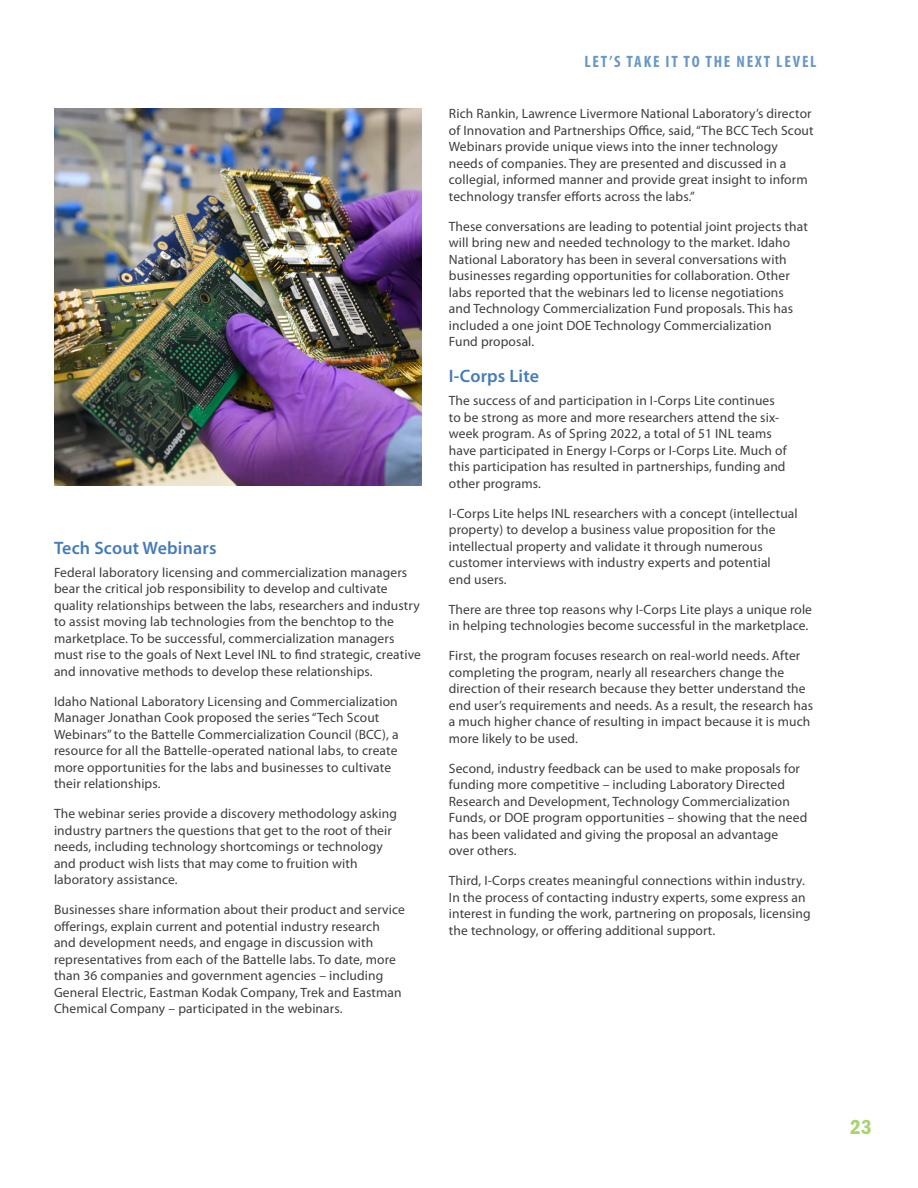
<style>
.page{position:relative;width:918px;height:1188px;background:#fff}
.page>*{position:absolute;margin:0;border:0;box-sizing:border-box;transform-origin:0 0}
.t1{font:21px "ITC Franklin Gothic Std Dm Cd";color:#aad270}
.t2{font:600 18px "Myriad Pro";letter-spacing:.01em;color:#457cb6}
.t3{font:700 condensed 16.5px "Myriad Pro";letter-spacing:.11em;color:#6a97c5}
.Text{font:13.5px/16.5px "Myriad Pro";letter-spacing:.01em;color:#3e3e3f}
</style>
<div class="page">
<img style="left:54px;top:108px;width:368px;height:378px">
<h2 class="t2" style="left:54px;top:536px;width:164px">Tech Scout Webinars</h2>
<p class="Text" style="left:54px;top:564px;width:369px">Federal laboratory licensing and commercialization managers bear the critical job responsibility to develop and cultivate quality relationships between the labs, researchers and industry to assist moving lab technologies from the benchtop to the marketplace. To be successful, commercialization managers must rise to the goals of Next Level INL to find strategic, creative and innovative methods to develop these relationships.</p>
<p class="Text" style="left:54px;top:693px;width:346px">Idaho National Laboratory Licensing and Commercialization Manager Jonathan Cook proposed the series “Tech Scout Webinars” to the Battelle Commercialization Council (BCC), a resource for all the Battelle-operated national labs, to create more opportunities for the labs and businesses to cultivate their relationships.</p>
<p class="Text" style="left:54px;top:806px;width:345px">The webinar series provide a discovery methodology asking industry partners the questions that get to the root of their needs, including technology shortcomings or technology and product wish lists that may come to fruition with laboratory assistance.</p>
<p class="Text" style="left:54px;top:902px;width:353px">Businesses share information about their product and service offerings, explain current and potential industry research and development needs, and engage in discussion with representatives from each of the Battelle labs. To date, more than 36 companies and government agencies – including General Electric, Eastman Kodak Company, Trek and Eastman Chemical Company – participated in the webinars.</p>
<p class="t3" style="left:584px;top:52px;width:234px">LET’S TAKE IT TO THE NEXT LEVEL</p>
<p class="Text" style="left:449px;top:106px;width:366px">Rich Rankin, Lawrence Livermore National Laboratory’s director of Innovation and Partnerships Office, said, “The BCC Tech Scout Webinars provide unique views into the inner technology needs of companies. They are presented and discussed in a collegial, informed manner and provide great insight to inform technology transfer efforts across the labs.”</p>
<p class="Text" style="left:449px;top:218px;width:361px">These conversations are leading to potential joint projects that will bring new and needed technology to the market. Idaho National Laboratory has been in several conversations with businesses regarding opportunities for collaboration. Other labs reported that the webinars led to license negotiations and Technology Commercialization Fund proposals. This has included a one joint DOE Technology Commercialization<br>Fund proposal.</p>
<h2 class="t2" style="left:449px;top:365px;width:92px">I-Corps Lite</h2>
<p class="Text" style="left:449px;top:393px;width:339px">The success of and participation in I-Corps Lite continues to be strong as more and more researchers attend the six&shy;week program. As of Spring 2022, a total of 51 INL teams have participated in Energy I-Corps or I-Corps Lite. Much of this participation has resulted in partnerships, funding and other programs.</p>
<p class="Text" style="left:449px;top:505px;width:350px">I-Corps Lite helps INL researchers with a concept (intellectual property) to develop a business value proposition for the intellectual property and validate it through numerous customer interviews with industry experts and potential<br>end users.</p>
<p class="Text" style="left:449px;top:601px;width:365px">There are three top reasons why I-Corps Lite plays a unique role in helping technologies become successful in the marketplace.</p>
<p class="Text" style="left:449px;top:648px;width:366px">First, the program focuses research on real-world needs. After completing the program, nearly all researchers change the direction of their research because they better understand the end user’s requirements and needs. As a result, the research has a much higher chance of resulting in impact because it is much more likely to be used.</p>
<p class="Text" style="left:449px;top:760px;width:360px">Second, industry feedback can be used to make proposals for funding more competitive – including Laboratory Directed Research and Development, Technology Commercialization Funds, or DOE program opportunities – showing that the need has been validated and giving the proposal an advantage<br>over others.</p>
<p class="Text" style="left:449px;top:873px;width:363px">Third, I-Corps creates meaningful connections within industry.<br>In the process of contacting industry experts, some express an interest in funding the work, partnering on proposals, licensing the technology, or offering additional support.</p>
<h1 class="t1" style="left:850px;top:1115px;width:23px">23</h1>
</div>
